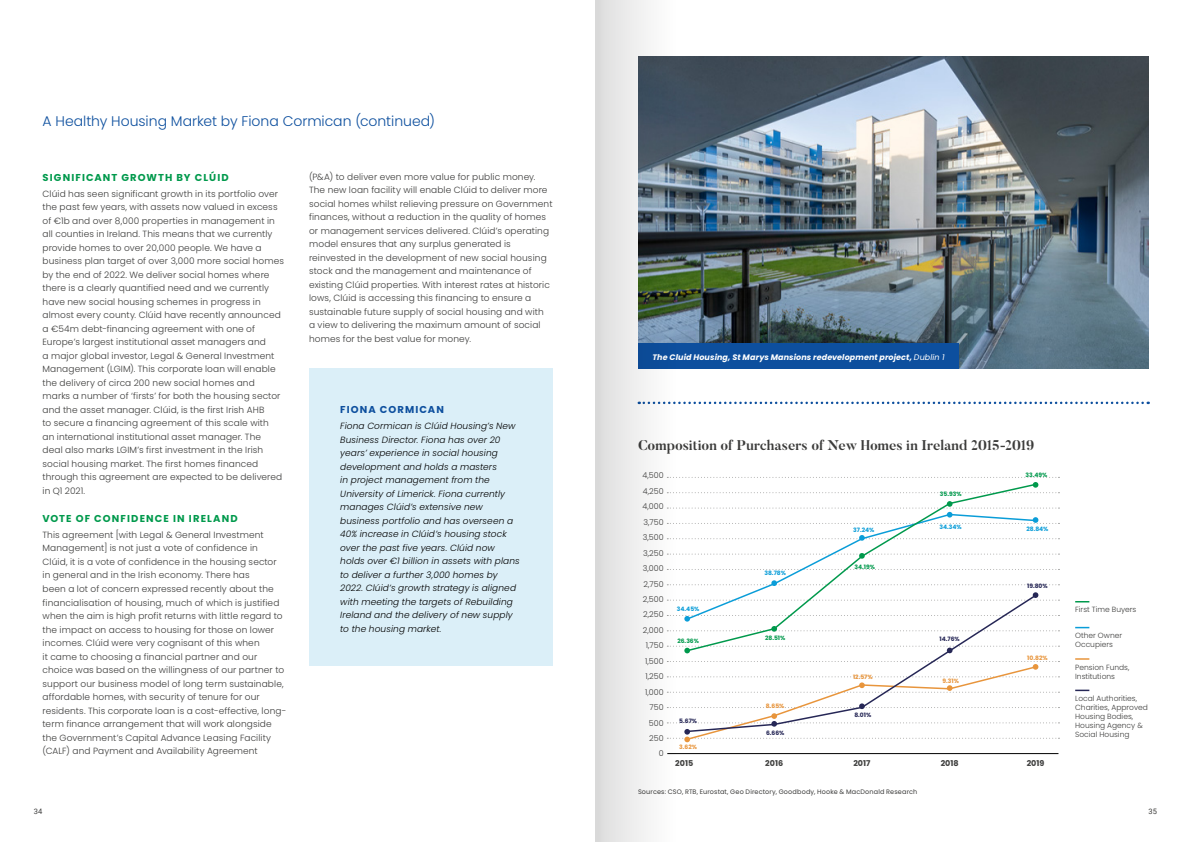
<style>
.page{position:relative;width:1191px;height:842px;background:#fff}
.page>*{position:absolute;margin:0;border:0;box-sizing:border-box;transform-origin:0 0}
.t1{font:700 14px "Butler";color:#3c3c3b}
.t2{font:300 14px "Poppins";color:#0d4f9e}
.t3{font:700 10px "Poppins";letter-spacing:.115em;color:#00994c}
.t4{font:700 10px "Poppins";letter-spacing:.11em;color:#0d4f9e}
.t5{font:300 9px/13.5px "Poppins";letter-spacing:.01em;color:#3c3c3b}
.t6{font:italic 300 9px/13.5px "Poppins";letter-spacing:.01em;color:#000}
.t7{font:300 8px/15.4px "Poppins";color:#3c3c3b;text-align:justify}
.t8{font:italic 700 8px "Poppins";letter-spacing:.01em;color:#fff}
.t9{font:700 8px "Poppins";color:#3c3c3b}
.t10{font:300 7.5px/9px "Poppins";color:#3c3c3b}
.t11{font:7.5px "Roboto";color:#3c3c3b}
.t12{font:6.5px "Poppins";letter-spacing:.02em;color:#3c3c3b}
.t13{font:700 6px "Poppins";color:#00994c}
.t14{font:700 6px "Poppins";color:#0a9dd8}
.t15{font:700 6px "Poppins";color:#262756}
.t16{font:700 6px "Poppins";color:#e8953c}
.s1{font-weight:400}
</style>
<div class="page">
<div style="left:309px;top:369px;width:244px;height:297px;background:#dbeff8"></div>
<hr style="left:667px;top:753px;width:391px;height:1px;background:#000">
<svg style="left:685px;top:493px;width:353px;height:153px"></svg>
<svg style="left:676px;top:646px;width:383px;height:7px"></svg>
<svg style="left:676px;top:501px;width:383px;height:131px"></svg>
<svg style="left:676px;top:661px;width:383px;height:81px"></svg>
<svg style="left:676px;top:477px;width:383px;height:16px"></svg>
<svg style="left:1075px;top:601px;width:14px;height:1px"></svg>
<svg style="left:1075px;top:627px;width:14px;height:1px"></svg>
<svg style="left:1075px;top:658px;width:14px;height:2px"></svg>
<svg style="left:1075px;top:690px;width:14px;height:1px"></svg>
<svg style="left:675px;top:402px;width:473px;height:2px"></svg>
<img style="left:675px;top:57px;width:473px;height:312px">
<div style="left:638px;top:343px;width:321px;height:26px;background:#0d4f9e"></div>
<svg style="left:595px;top:0;width:80px;height:842px"></svg>
<h1 class="t2" style="left:43px;top:113px;width:394px">A Healthy Housing Market by Fiona Cormican (continued)</h1>
<p class="t3" style="left:43px;top:171px;width:188px">SIGNIFICANT GROWTH BY CLÚID</p>
<p class="t5" style="left:43px;top:187px;width:243px">Clúid has seen significant growth in its portfolio over the past few years, with assets now valued in excess of €1b and over 8,000 properties in management in all counties in Ireland. This means that we currently provide homes to over 20,000 people. We have a business plan target of over 3,000 more social homes by the end of 2022. We deliver social homes where there is a clearly quantified need and we currently have new social housing schemes in progress in almost every county. Clúid have recently announced a €54m debt-financing agreement with one of Europe’s largest institutional asset managers and<br>a major global investor, Legal &amp; General Investment Management (LGIM). This corporate loan will enable the delivery of circa 200 new social homes and marks a number of ‘firsts’ for both the housing sector and the asset manager. Clúid, is the first Irish AHB<br>to secure a financing agreement of this scale with<br>an international institutional asset manager. The<br>deal also marks LGIM’s first investment in the Irish social housing market. The first homes financed through this agreement are expected to be delivered in Q1 2021.</p>
<p class="t3" style="left:43px;top:512px;width:197px">VOTE OF CONFIDENCE IN IRELAND</p>
<p class="t5" style="left:43px;top:528px;width:245px">This agreement [with Legal &amp; General Investment Management] is not just a vote of confidence in<br>Clúid, it is a vote of confidence in the housing sector in general and in the Irish economy. There has<br>been a lot of concern expressed recently about the financialisation of housing, much of which is justified when the aim is high profit returns with little regard to the impact on access to housing for those on lower incomes. Clúid were very cognisant of this when<br>it came to choosing a financial partner and our choice was based on the willingness of our partner to support our business model of long term sustainable, affordable homes, with security of tenure for our residents. This corporate loan is a cost-effective, long&shy;term finance arrangement that will work alongside the Government’s Capital Advance Leasing Facility (CALF) and Payment and Availability Agreement</p>
<p class="t5" style="left:309px;top:170px;width:245px">(P&amp;A) to deliver even more value for public money.<br>The new loan facility will enable Clúid to deliver more social homes whilst relieving pressure on Government finances, without a reduction in the quality of homes or management services delivered. Clúid’s operating model ensures that any surplus generated is reinvested in the development of new social housing stock and the management and maintenance of existing Clúid properties. With interest rates at historic lows, Clúid is accessing this financing to ensure a sustainable future supply of social housing and with<br>a view to delivering the maximum amount of social homes for the best value for money.</p>
<p class="t4" style="left:340px;top:404px;width:105px">FIONA CORMICAN</p>
<p class="t6" style="left:340px;top:419px;width:181px">Fiona Cormican is Clúid Housing’s New Business Director. Fiona has over 20 years’ experience in social housing development and holds a masters<br>in project management from the University of Limerick. Fiona currently manages Clúid’s extensive new business portfolio and has overseen a 40% increase in Clúid’s housing stock over the past five years. Clúid now holds over €1 billion in assets with plans to deliver a further 3,000 homes by 2022. Clúid’s growth strategy is aligned with meeting the targets of Rebuilding Ireland and the delivery of new supply to the housing market.</p>
<p class="t8" style="left:652px;top:353px;width:294px">The Cluid Housing, St Marys Mansions redevelopment project, <span class="s1">Dublin 1</span></p>
<h1 class="t1" style="left:638px;top:437px;width:398px">Composition of Purchasers of New Homes in Ireland 2015-2019</h1>
<p class="t7" style="left:642px;top:468px;width:23px">4,500</p>
<p class="t7" style="left:643px;top:483px;width:22px">4,250</p>
<p class="t7" style="left:642px;top:499px;width:23px">4,000<br>3,750<br>3,500<br>3,250</p>
<p class="t7" style="left:643px;top:561px;width:22px">3,000<br>2,750<br>2,500</p>
<p class="t7" style="left:643px;top:607px;width:22px">2,250</p>
<p class="t7" style="left:643px;top:622px;width:22px">2,000</p>
<p class="t7" style="left:646px;top:638px;width:19px">1,750</p>
<p class="t7" style="left:645px;top:653px;width:20px">1,500</p>
<p class="t7" style="left:645px;top:669px;width:20px">1,250</p>
<p class="t7" style="left:645px;top:684px;width:20px">1,000</p>
<p class="t7" style="left:649px;top:700px;width:16px">750<br>500<br>250</p>
<p class="t7" style="left:658px;top:746px;width:6px">0</p>
<p class="t14" style="left:677px;top:606px;width:24px">34.45%</p>
<p class="t13" style="left:677px;top:638px;width:23px">26.36%</p>
<p class="t15" style="left:679px;top:717px;width:19px">5.67%</p>
<p class="t16" style="left:679px;top:743px;width:19px">3.62%</p>
<p class="t14" style="left:764px;top:569px;width:23px">38.78%</p>
<p class="t13" style="left:765px;top:634px;width:22px">28.51%</p>
<p class="t16" style="left:766px;top:702px;width:20px">8.65%</p>
<p class="t15" style="left:766px;top:729px;width:20px">6.66%</p>
<p class="t14" style="left:853px;top:526px;width:23px">37.24%</p>
<p class="t13" style="left:854px;top:563px;width:22px">34.19%</p>
<p class="t16" style="left:853px;top:673px;width:21px">12.57%</p>
<p class="t15" style="left:854px;top:711px;width:18px">8.01%</p>
<p class="t13" style="left:939px;top:490px;width:23px">35.93%</p>
<p class="t14" style="left:939px;top:523px;width:24px">34.34%</p>
<p class="t15" style="left:939px;top:636px;width:22px">14.76%</p>
<p class="t16" style="left:942px;top:678px;width:18px">9.31%</p>
<p class="t13" style="left:1025px;top:472px;width:23px">33.49%</p>
<p class="t14" style="left:1026px;top:526px;width:24px">28.84%</p>
<p class="t15" style="left:1027px;top:582px;width:22px">19.80%</p>
<p class="t16" style="left:1027px;top:654px;width:22px">10.82%</p>
<p class="t9" style="left:675px;top:759px;width:19px">2015</p>
<p class="t9" style="left:765px;top:759px;width:19px">2016</p>
<p class="t9" style="left:853px;top:759px;width:19px">2017</p>
<p class="t9" style="left:940px;top:759px;width:19px">2018</p>
<p class="t9" style="left:1026px;top:759px;width:19px">2019</p>
<p class="t12" style="left:638px;top:788px;width:281px">Sources: CSO, RTB, Eurostat, Geo Directory, Goodbody, Hooke &amp; MacDonald Research</p>
<p class="t10" style="left:1075px;top:605px;width:63px">First Time Buyers</p>
<p class="t10" style="left:1075px;top:631px;width:48px">Other Owner<br>Occupiers</p>
<p class="t10" style="left:1075px;top:663px;width:56px">Pension Funds,<br>Institutions</p>
<p class="t10" style="left:1075px;top:694px;width:74px">Local Authorities,<br>Charities, Approved<br>Housing Bodies,<br>Housing Agency &amp;<br>Social Housing</p>
<p class="t11" style="left:34px;top:806px;width:10px">34</p>
<p class="t11" style="left:1148px;top:806px;width:10px">35</p>
</div>
